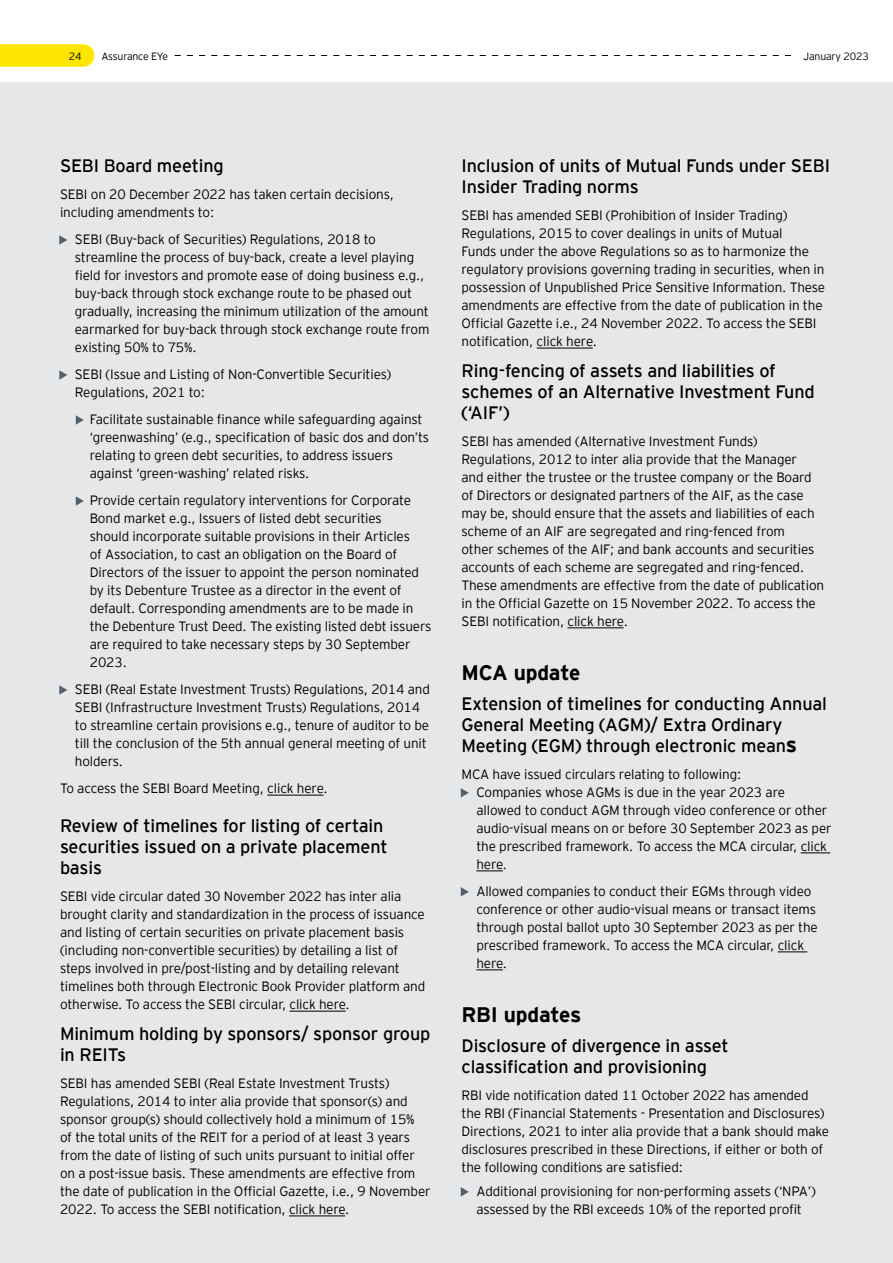
<style>
.page{position:relative;width:893px;height:1263px;background:#fff}
.page>*{position:absolute;margin:0;border:0;box-sizing:border-box;transform-origin:0 0}
.t1{font:700 21px "EY Interstate";letter-spacing:-.01em;color:#000}
.t2{font:300 18px/21px "EY Interstate";letter-spacing:-.01em;color:#000}
.t3{font:300 13.5px/18px "EY Interstate";letter-spacing:-.01em;color:#000}
.t4{font:300 10.5px "EY Interstate";letter-spacing:-.02em;color:#000}
.s1{font-size:12px;color:#54606b}
.s2{font-weight:700;font-size:21px}
</style>
<div class="page">
<svg style="left:0;top:44px;width:94px;height:23px;background:#ffe70a"></svg>
<svg style="left:175px;top:55px;width:616px;height:1px"></svg>
<div style="left:0;top:82px;width:893px;height:1181px;background:#e6e7e8"></div>
<hr style="left:267px;top:795px;width:56px;height:1px;background:#000">
<hr style="left:289px;top:1011px;width:57px;height:1px;background:#000">
<hr style="left:289px;top:1216px;width:56px;height:1px;background:#000">
<hr style="left:537px;top:348px;width:56px;height:1px;background:#000">
<hr style="left:567px;top:628px;width:57px;height:1px;background:#000">
<svg style="left:801px;top:853px;width:29px;height:1px"></svg>
<svg style="left:476px;top:871px;width:27px;height:1px"></svg>
<svg style="left:778px;top:952px;width:29px;height:1px"></svg>
<svg style="left:476px;top:970px;width:27px;height:1px"></svg>
<p class="t4" style="left:69px;top:49px;width:14px">24</p>
<p class="t4" style="left:101px;top:49px;width:68px">Assurance EYe</p>
<p class="t4" style="left:803px;top:49px;width:67px">January 2023</p>
<h2 class="t2" style="left:60px;top:154px;width:165px">SEBI Board meeting</h2>
<p class="t3" style="left:60px;top:185px;width:335px">SEBI on 20 December 2022 has taken certain decisions, including amendments to:</p>
<p class="t3" style="left:75px;top:230px;width:356px;text-indent:-15px"><span class="s1">•</span> SEBI (Buy-back of Securities) Regulations, 2018 to streamline the process of buy-back, create a level playing field for investors and promote ease of doing business e.g., buy-back through stock exchange route to be phased out gradually, increasing the minimum utilization of the amount earmarked for buy-back through stock exchange route from existing 50% to 75%.</p>
<p class="t3" style="left:75px;top:365px;width:318px;text-indent:-15px"><span class="s1">•</span> ►SEBI (Issue and Listing of Non-Convertible Securities)<br>Regulations, 2021 to:</p>
<p class="t3" style="left:90px;top:410px;width:341px;text-indent:-13px"><span class="s1">•</span> Facilitate sustainable finance while safeguarding against ‘greenwashing’ (e.g., specification of basic dos and don’ts relating to green debt securities, to address issuers against ‘green-washing’ related risks.</p>
<p class="t3" style="left:90px;top:491px;width:343px;text-indent:-13px"><span class="s1">•</span> Provide certain regulatory interventions for Corporate Bond market e.g., Issuers of listed debt securities<br>should incorporate suitable provisions in their Articles<br>of Association, to cast an obligation on the Board of Directors of the issuer to appoint the person nominated by its Debenture Trustee as a director in the event of default. Corresponding amendments are to be made in the Debenture Trust Deed. The existing listed debt issuers are required to take necessary steps by 30 September 2023.</p>
<p class="t3" style="left:75px;top:680px;width:356px;text-indent:-15px"><span class="s1">•</span> SEBI (Real Estate Investment Trusts) Regulations, 2014 and SEBI (Infrastructure Investment Trusts) Regulations, 2014 to streamline certain provisions e.g., tenure of auditor to be till the conclusion of the 5th annual general meeting of unit holders.</p>
<p class="t3" style="left:60px;top:779px;width:269px">To access the SEBI Board Meeting, click here.</p>
<h2 class="t2" style="left:60px;top:814px;width:329px">Review of timelines for listing of certain securities issued on a private placement basis</h2>
<p class="t3" style="left:60px;top:887px;width:367px">SEBI vide circular dated 30 November 2022 has inter alia brought clarity and standardization in the process of issuance and listing of certain securities on private placement basis (including non-convertible securities) by detailing a list of steps involved in pre/post-listing and by detailing relevant timelines both through Electronic Book Provider platform and otherwise. To access the SEBI circular, click here.</p>
<h2 class="t2" style="left:60px;top:1022px;width:372px">Minimum holding by sponsors/ sponsor group in REITs</h2>
<p class="t3" style="left:60px;top:1074px;width:372px">SEBI has amended SEBI (Real Estate Investment Trusts)<br>Regulations, 2014 to inter alia provide that sponsor(s) and sponsor group(s) should collectively hold a minimum of 15%<br>of the total units of the REIT for a period of at least 3 years from the date of listing of such units pursuant to initial offer on a post-issue basis. These amendments are effective from the date of publication in the Official Gazette, i.e., 9 November 2022. To access the SEBI notification, click here.</p>
<h2 class="t2" style="left:461px;top:154px;width:370px">Inclusion of units of Mutual Funds under SEBI<br>Insider Trading norms</h2>
<p class="t3" style="left:461px;top:206px;width:365px">SEBI has amended SEBI (Prohibition of Insider Trading)<br>Regulations, 2015 to cover dealings in units of Mutual<br>Funds under the above Regulations so as to harmonize the regulatory provisions governing trading in securities, when in possession of Unpublished Price Sensitive Information. These amendments are effective from the date of publication in the Official Gazette i.e., 24 November 2022. To access the SEBI notification, click here.</p>
<h2 class="t2" style="left:461px;top:359px;width:355px">Ring-fencing of assets and liabilities of schemes of an Alternative Investment Fund (‘AIF’)</h2>
<p class="t3" style="left:461px;top:432px;width:364px">SEBI has amended (Alternative Investment Funds)<br>Regulations, 2012 to inter alia provide that the Manager<br>and either the trustee or the trustee company or the Board of Directors or designated partners of the AIF, as the case may be, should ensure that the assets and liabilities of each scheme of an AIF are segregated and ring-fenced from<br>other schemes of the AIF; and bank accounts and securities accounts of each scheme are segregated and ring-fenced.<br>These amendments are effective from the date of publication in the Official Gazette on 15 November 2022. To access the SEBI notification, click here.</p>
<h1 class="t1" style="left:461px;top:658px;width:120px">MCA update</h1>
<h2 class="t2" style="left:461px;top:692px;width:367px">Extension of timelines for conducting Annual<br>General Meeting (AGM)/ Extra Ordinary<br>Meeting (EGM) through electronic mean<span class="s2">s</span></h2>
<p class="t3" style="left:461px;top:765px;width:281px">MCA have issued circulars relating to following:</p>
<p class="t3" style="left:476px;top:783px;width:357px;text-indent:-15px"><span class="s1">•</span> Companies whose AGMs is due in the year 2023 are allowed to conduct AGM through video conference or other audio-visual means on or before 30 September 2023 as per the prescribed framework. To access the MCA circular, click here.</p>
<p class="t3" style="left:476px;top:882px;width:343px;text-indent:-15px"><span class="s1">•</span> Allowed companies to conduct their EGMs through video conference or other audio-visual means or transact items through postal ballot upto 30 September 2023 as per the prescribed framework. To access the MCA circular, click here.</p>
<h1 class="t1" style="left:461px;top:1000px;width:121px">RBI updates</h1>
<h2 class="t2" style="left:461px;top:1034px;width:269px">Disclosure of divergence in asset classification and provisioning</h2>
<p class="t3" style="left:461px;top:1086px;width:369px">RBI vide notification dated 11 October 2022 has amended the RBI (Financial Statements - Presentation and Disclosures)<br>Directions, 2021 to inter alia provide that a bank should make disclosures prescribed in these Directions, if either or both of the following conditions are satisfied:</p>
<p class="t3" style="left:461px;top:1182px;width:356px;text-align:center"><span class="s1">•</span> Additional provisioning for non-performing assets (‘NPA’) assessed by the RBI exceeds 10% of the reported profit</p>
</div>
